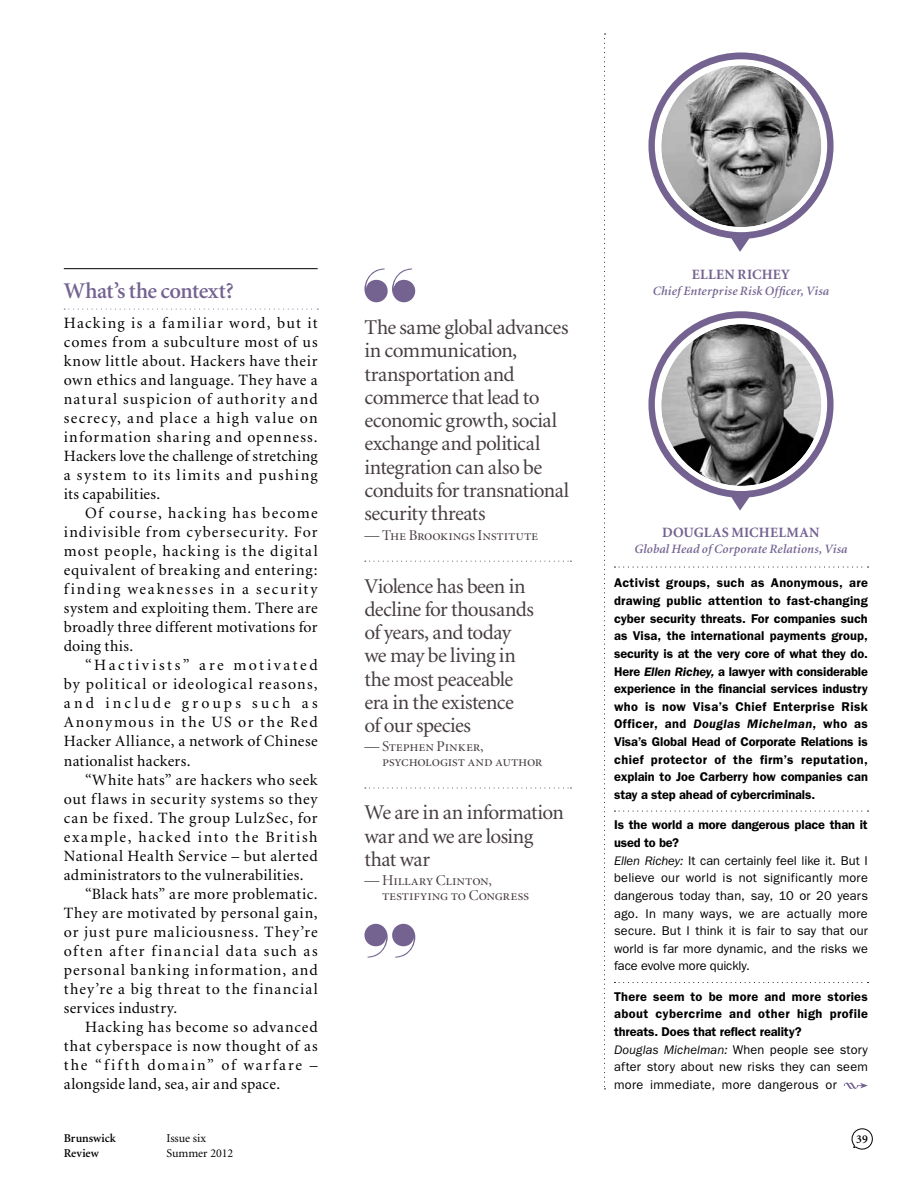
<style>
.page{position:relative;width:919px;height:1191px;background:#fff}
.page>*{position:absolute;margin:0;border:0;box-sizing:border-box;transform-origin:0 0}
.t1{font:600 22.5px "Minion";letter-spacing:-.025em;color:#746391}
.t2{font:21px/23.2px "Minion";letter-spacing:-.025em;color:#463d40}
.t3{font:15.75px "Minion";letter-spacing:.055em;color:#000}
.t4{font:15.75px "Minion";letter-spacing:.02em;color:#000}
.t5{font:15.75px "Minion";letter-spacing:.085em;color:#000}
.t6{font:15.75px "Minion";letter-spacing:.025em;color:#000}
.t7{font:15.75px "Minion";letter-spacing:.01em;color:#000}
.t8{font:15.75px "Minion";letter-spacing:.015em;color:#000}
.t9{font:15.75px "Minion";letter-spacing:.03em;color:#000}
.t10{font:15.75px "Minion";letter-spacing:.075em;color:#000}
.t11{font:15.75px "Minion";letter-spacing:.095em;color:#000}
.t12{font:15.75px "Minion";letter-spacing:.09em;color:#000}
.t13{font:15.75px "Minion";letter-spacing:.11em;color:#000}
.t14{font:15.75px "Minion";letter-spacing:.1em;color:#000}
.t15{font:15.75px "Minion";letter-spacing:.13em;color:#000}
.t16{font:15.75px "Minion";letter-spacing:.165em;color:#000}
.t17{font:15.75px "Minion";letter-spacing:.195em;color:#000}
.t18{font:15px/15px "Minion Display Regular SC";letter-spacing:-.01em;color:#463d40}
.t19{font:700 14.25px "Minion";letter-spacing:.02em;color:#746391}
.t20{font:600 12.75px/17.5px "ITC Franklin Gothic Std";color:#000;text-align:justify}
.t21{font:12.75px/17.5px "ITC Franklin Gothic Std";letter-spacing:.015em;color:#000}
.t22{font:600 12.75px/17.5px "ITC Franklin Gothic Std";letter-spacing:.02em;color:#000}
.t23{font:italic 600 12.75px "Minion";letter-spacing:.015em;color:#746391}
.t24{font:12px "Minion";color:#000}
.t25{font:600 12px/15px "Minion";color:#000}
.s1{font-style:italic}
.s2{font-weight:600}
.s3{font-weight:400;font-style:italic}
.s4{font-weight:400}
</style>
<div class="page">
<svg style="left:614px;top:566px;width:254px;height:1px"></svg>
<svg style="left:614px;top:810px;width:254px;height:1px"></svg>
<svg style="left:614px;top:982px;width:254px;height:1px"></svg>
<svg style="left:843px;top:1082px;width:24px;height:7px"></svg>
<svg style="left:604px;top:34px;width:1px;height:1055px"></svg>
<svg style="left:64px;top:309px;width:254px;height:1px"></svg>
<hr style="left:64px;top:268px;width:253px;height:1px;background:#000">
<svg style="left:648px;top:52px;width:185px;height:200px"></svg>
<img style="left:661px;top:65px;width:160px;height:162px">
<div style="left:656px;top:60px;width:170px;height:172px;border:5px solid #fff;border-radius:50%"></div>
<svg style="left:648px;top:311px;width:185px;height:199px"></svg>
<img style="left:661px;top:324px;width:160px;height:162px">
<div style="left:656px;top:319px;width:170px;height:172px;border:5px solid #fff;border-radius:50%"></div>
<svg style="left:365px;top:561px;width:206px;height:1px"></svg>
<svg style="left:365px;top:787px;width:206px;height:1px"></svg>
<svg style="left:364px;top:268px;width:51px;height:34px"></svg>
<svg style="left:364px;top:923px;width:51px;height:34px"></svg>
<svg style="left:851px;top:1128px;width:22px;height:22px"></svg>
<p class="t1" style="left:64px;top:279px;width:171px">What’s the context?</p>
<p class="t5" style="left:64px;top:315px;width:255px">Hacking is a familiar word, but it</p>
<p class="t3" style="left:64px;top:334px;width:255px">comes from a subculture most of us</p>
<p class="t3" style="left:64px;top:353px;width:255px">know little about. Hackers have their</p>
<p class="t3" style="left:64px;top:372px;width:255px">own ethics and language. They have a</p>
<p class="t3" style="left:64px;top:391px;width:255px">natural suspicion of authority and</p>
<p class="t5" style="left:64px;top:410px;width:255px">secrecy, and place a high value on</p>
<p class="t3" style="left:64px;top:429px;width:255px">information sharing and openness.</p>
<p class="t7" style="left:64px;top:448px;width:255px">Hackers love the challenge of stretching</p>
<p class="t12" style="left:64px;top:467px;width:255px">a system to its limits and pushing</p>
<p class="t8" style="left:64px;top:486px;width:98px">its capabilities.</p>
<p class="t5" style="left:85px;top:505px;width:234px">Of course, hacking has become</p>
<p class="t3" style="left:64px;top:524px;width:255px">indivisible from cybersecurity. For</p>
<p class="t10" style="left:64px;top:543px;width:255px">most people, hacking is the digital</p>
<p class="t3" style="left:64px;top:562px;width:255px">equivalent of breaking and entering:</p>
<p class="t13" style="left:64px;top:581px;width:255px">finding weaknesses in a security</p>
<p class="t6" style="left:64px;top:600px;width:255px">system and exploiting them. There are</p>
<p class="t4" style="left:64px;top:619px;width:255px">broadly three different motivations for</p>
<p class="t6" style="left:64px;top:638px;width:71px">doing this.</p>
<p class="t16" style="left:85px;top:657px;width:234px">“Hactivists” are motivated</p>
<p class="t3" style="left:64px;top:676px;width:255px">by political or ideological reasons,</p>
<p class="t17" style="left:64px;top:695px;width:255px">and include groups such as</p>
<p class="t5" style="left:64px;top:714px;width:255px">Anonymous in the US or the Red</p>
<p class="t9" style="left:64px;top:733px;width:255px">Hacker Alliance, a network of Chinese</p>
<p class="t8" style="left:64px;top:752px;width:128px">nationalist hackers.</p>
<p class="t3" style="left:85px;top:771px;width:234px">“White hats” are hackers who seek</p>
<p class="t3" style="left:64px;top:790px;width:255px">out flaws in security systems so they</p>
<p class="t3" style="left:64px;top:810px;width:255px">can be fixed. The group LulzSec, for</p>
<p class="t14" style="left:64px;top:829px;width:255px">example, hacked into the British</p>
<p class="t3" style="left:64px;top:848px;width:255px">National Health Service – but alerted</p>
<p class="t4" style="left:64px;top:867px;width:241px">administrators to the vulnerabilities.</p>
<p class="t4" style="left:85px;top:886px;width:234px">“Black hats” are more problematic.</p>
<p class="t3" style="left:64px;top:905px;width:255px">They are motivated by personal gain,</p>
<p class="t3" style="left:64px;top:924px;width:255px">or just pure maliciousness. They’re</p>
<p class="t11" style="left:64px;top:943px;width:255px">often after financial data such as</p>
<p class="t3" style="left:64px;top:962px;width:255px">personal banking information, and</p>
<p class="t3" style="left:64px;top:981px;width:255px">they’re a big threat to the financial</p>
<p class="t6" style="left:64px;top:1000px;width:115px">services industry.</p>
<p class="t3" style="left:85px;top:1019px;width:234px">Hacking has become so advanced</p>
<p class="t3" style="left:64px;top:1038px;width:255px">that cyberspace is now thought of as</p>
<p class="t15" style="left:64px;top:1057px;width:255px">the “fifth domain” of warfare –</p>
<p class="t4" style="left:64px;top:1076px;width:218px">alongside land, sea, air and space.</p>
<p class="t2" style="left:364px;top:317px;width:206px">The same global advances in communication, transportation and commerce that lead to economic growth, social exchange and political integration can also be conduits for transnational security threats</p>
<p class="t18" style="left:364px;top:528px;width:175px">— The Brookings Institute</p>
<p class="t2" style="left:364px;top:575px;width:171px">Violence has been in decline for thousands of years, and today we may be living in the most peaceable era in the existence of our species</p>
<p class="t18" style="left:382px;top:739px;width:162px;text-indent:-18px">— Stephen Pinker, psychologist and author</p>
<p class="t2" style="left:364px;top:802px;width:201px">We are in an information war and we are losing that war</p>
<p class="t18" style="left:382px;top:873px;width:149px;text-indent:-18px">— Hillary Clinton, testifying to Congress</p>
<p class="t19" style="left:692px;top:267px;width:100px">ELLEN RICHEY</p>
<p class="t23" style="left:652px;top:284px;width:178px">Chief Enterprise Risk Officer, Visa</p>
<p class="t19" style="left:662px;top:525px;width:159px">DOUGLAS MICHELMAN</p>
<p class="t23" style="left:634px;top:542px;width:215px">Global Head of Corporate Relations, Visa</p>
<p class="t20" style="left:614px;top:574px;width:255px">Activist groups, such as Anonymous, are drawing public attention to fast-changing cyber security threats. For companies such as Visa, the international payments group, security is at the very core of what they do.<br>Here <span class="s1">Ellen Richey,</span> a lawyer with considerable experience in the financial services industry who is now Visa’s Chief Enterprise Risk Officer, and <span class="s1">Douglas Michelman</span>, who as Visa’s Global Head of Corporate Relations is chief protector of the firm’s reputation, explain to Joe Carberry how companies can stay a step ahead of cybercriminals.</p>
<p class="t21" style="left:614px;top:816px;width:255px"><span class="s2">Is the world a more dangerous place than it used to be?<br></span><span class="s1">Ellen Richey:</span> It can certainly feel like it. But I believe our world is not significantly more dangerous today than, say, 10 or 20 years ago. In many ways, we are actually more secure. But I think it is fair to say that our world is far more dynamic, and the risks we face evolve more quickly.</p>
<p class="t22" style="left:614px;top:987px;width:255px">There seem to be more and more stories about cybercrime and other high profile threats. Does that reflect reality?<br><span class="s3">Douglas Michelman:</span> <span class="s4">When people see story after story about new risks they can seem more immediate, more dangerous or</span></p>
<p class="t25" style="left:64px;top:1131px;width:53px">Brunswick<br>Review</p>
<p class="t24" style="left:166px;top:1132px;width:41px">Issue six</p>
<p class="t25" style="left:856px;top:1131px;width:13px">39</p>
<p class="t24" style="left:166px;top:1147px;width:68px">Summer 2012</p>
</div>
